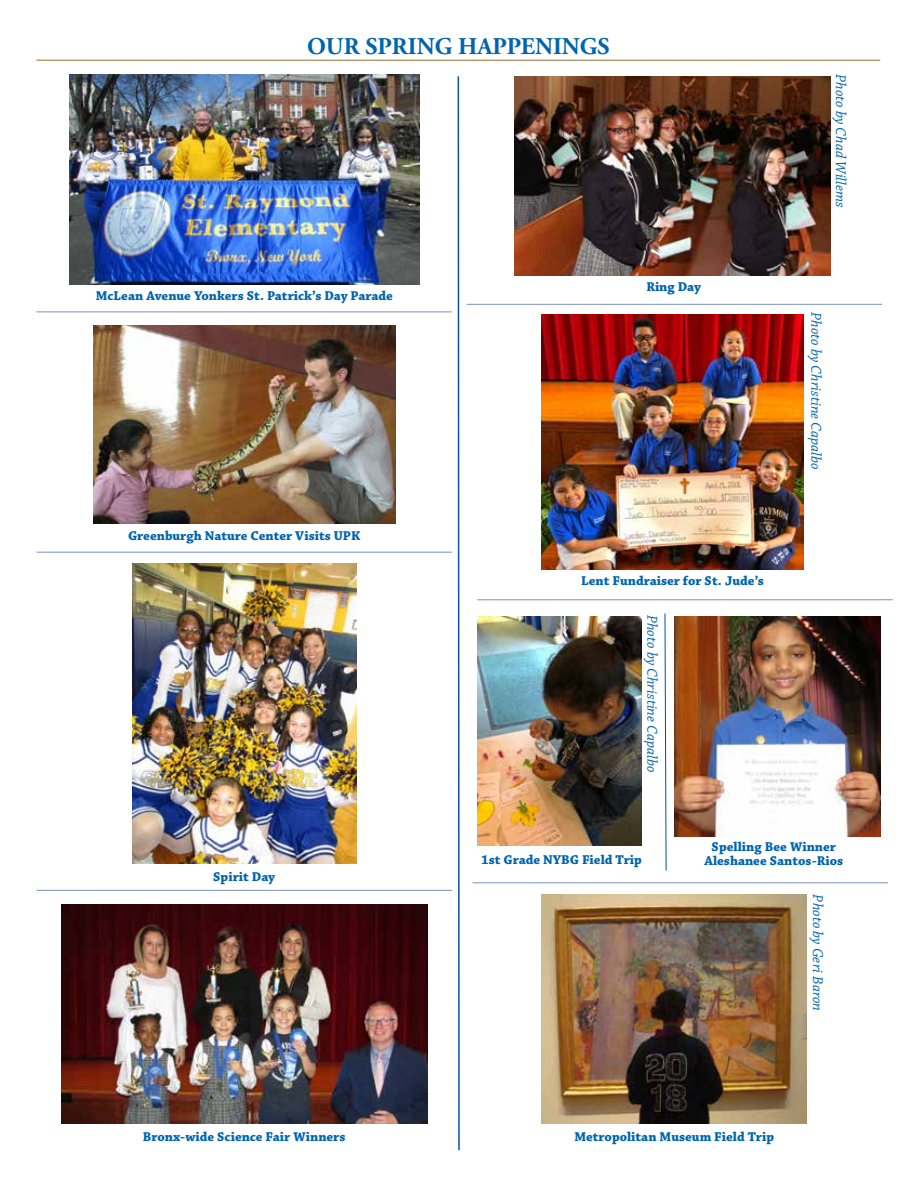
<style>
.page{position:relative;width:918px;height:1188px;background:#fff}
.page>*{position:absolute;margin:0;border:0;box-sizing:border-box;transform-origin:0 0}
.t1{font:700 24px "Adobe Garamond Pro";color:#0064ae}
.t2{font:italic 15px "Chaparral Pro";color:#0064ae}
.t3{font:700 13.5px/14.2px "Chaparral Pro";color:#0064ae;text-align:center}
</style>
<div class="page">
<hr style="left:36px;top:60px;width:844px;height:1px;background:#af9f6e">
<img style="left:69px;top:75px;width:351px;height:210px">
<img style="left:93px;top:325px;width:302px;height:199px">
<img style="left:132px;top:563px;width:225px;height:301px">
<img style="left:61px;top:904px;width:366px;height:220px">
<img style="left:515px;top:76px;width:315px;height:199px">
<img style="left:542px;top:315px;width:261px;height:254px">
<img style="left:477px;top:616px;width:164px;height:230px">
<img style="left:674px;top:616px;width:206px;height:220px">
<svg style="left:664px;top:613px;width:3px;height:258px"></svg>
<img style="left:542px;top:894px;width:265px;height:230px">
<svg style="left:457px;top:76px;width:3px;height:1075px"></svg>
<hr style="left:36px;top:312px;width:416px;height:1px;background:#7b91c3">
<hr style="left:36px;top:552px;width:416px;height:1px;background:#7b91c3">
<hr style="left:467px;top:304px;width:415px;height:1px;background:#7b91c3">
<hr style="left:477px;top:599px;width:416px;height:1px;background:#7b91c3">
<hr style="left:472px;top:882px;width:416px;height:1px;background:#7b91c3">
<hr style="left:37px;top:890px;width:415px;height:1px;background:#7b91c3">
<h1 class="t1" style="left:307px;top:33px;width:304px">OUR SPRING HAPPENINGS</h1>
<p class="t3" style="left:96px;top:290px;width:298px">McLean Avenue Yonkers St. Patrick’s Day Parade</p>
<p class="t3" style="left:128px;top:529px;width:234px">Greenburgh Nature Center Visits UPK</p>
<p class="t3" style="left:646px;top:281px;width:56px">Ring Day</p>
<p class="t3" style="left:581px;top:574px;width:184px">Lent Fundraiser for St. Jude’s</p>
<p class="t2" style="left:660px;top:615px;width:159px;rotate:90deg">Photo by Christine Capalbo</p>
<p class="t2" style="left:849px;top:74px;width:135px;rotate:90deg">Photo by Chad Willems</p>
<p class="t2" style="left:825px;top:312px;width:159px;rotate:90deg">Photo by Christine Capalbo</p>
<p class="t3" style="left:213px;top:870px;width:63px">Spirit Day</p>
<p class="t3" style="left:143px;top:1130px;width:204px">Bronx-wide Science Fair Winners</p>
<p class="t3" style="left:481px;top:853px;width:162px">1st Grade NYBG Field Trip</p>
<p class="t3" style="left:704px;top:840px;width:140px">Spelling Bee Winner<br>Aleshanee Santos-Rios</p>
<p class="t2" style="left:826px;top:894px;width:118px;rotate:90deg">Photo by Geri Baron</p>
<p class="t3" style="left:574px;top:1130px;width:201px">Metropolitan Museum Field Trip</p>
</div>
